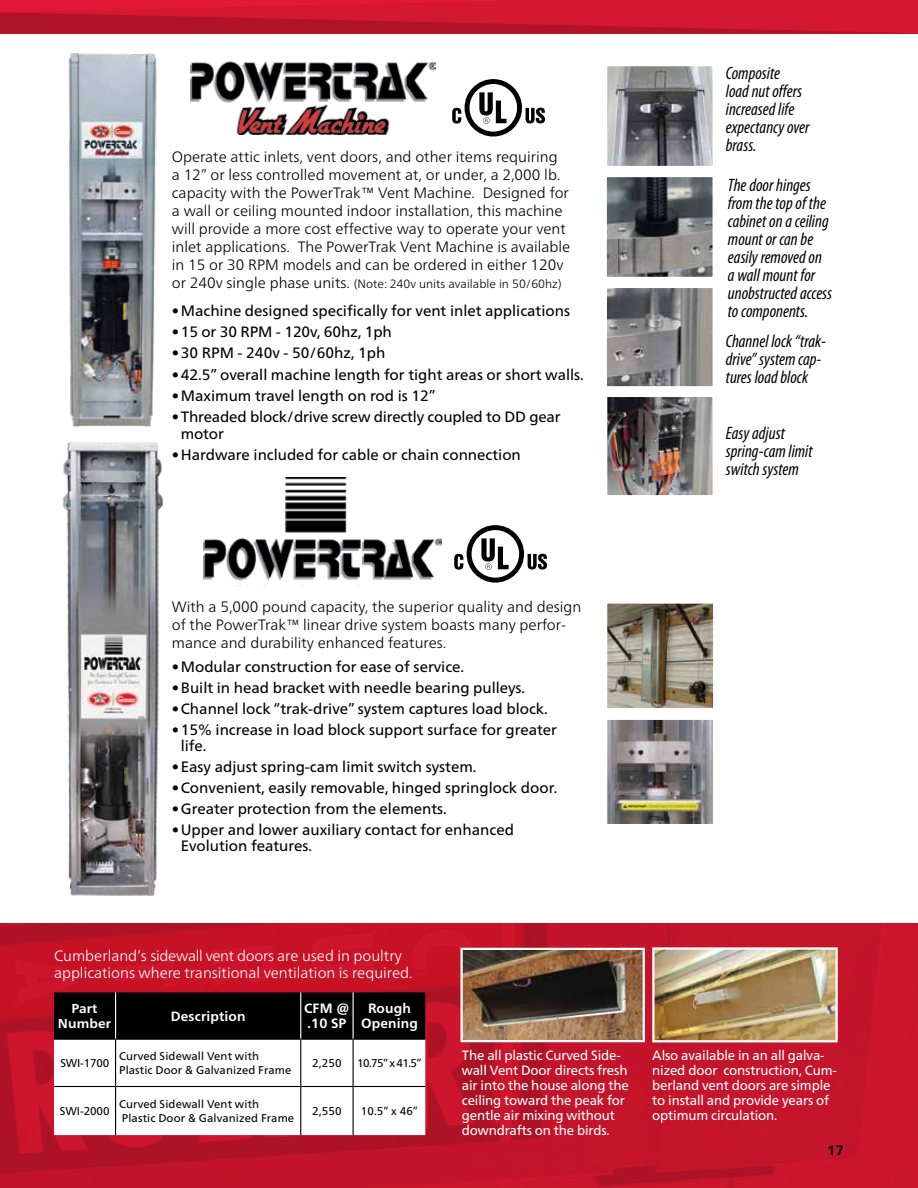
<style>
.page{position:relative;width:918px;height:1188px;background:#fff}
.page>*{position:absolute;margin:0;border:0;box-sizing:border-box;transform-origin:0 0}
.t1{font:italic condensed 18px/18px "Myriad Pro";color:#000}
.t2{font:15px/16.5px "Frutiger Neue LTW1 G";color:#000}
.t3{font:300 15px/18px "Frutiger Neue LTW1 G";color:#000}
.t4{font:300 15px/16.5px "Frutiger Neue LTW1 G";color:#fff}
.t5{font:13.5px/15px "Frutiger Neue LTW1 G";letter-spacing:-.01em;color:#fff}
.t6{font:700 13.5px/15px "Frutiger Neue LTW1 G";letter-spacing:.01em;color:#fff}
.t7{font:700 13.5px "Frutiger Neue LTW1 G";color:#000}
.t8{font:700 12.9px/15px "Frutiger Neue LTW1 G";letter-spacing:.01em;color:#fff;text-align:center;scale:1.04 1}
.t9{font:300 12px "Frutiger Neue LTW1 G";color:#000}
.t10{font:11.25px/13.2px "Frutiger Neue LTW1 G";letter-spacing:.01em;color:#000}
.s1{font-size:15px}
</style>
<div class="page">
<svg style="left:0;top:0;width:918px;height:33px;background:#cc162f"></svg>
<img style="left:0;top:923px;width:918px;height:265px">
<img style="left:190px;top:61px;width:246px;height:74px">
<img style="left:204px;top:478px;width:237px;height:103px">
<img style="left:42px;top:10px;width:135px;height:417px">
<img style="left:608px;top:398px;width:104px;height:96px">
<div style="left:604px;top:394px;width:112px;height:104px;border:3px solid #fff"></div>
<img style="left:608px;top:289px;width:104px;height:96px">
<div style="left:604px;top:285px;width:112px;height:104px;border:3px solid #fff"></div>
<img style="left:608px;top:178px;width:104px;height:98px">
<div style="left:604px;top:174px;width:112px;height:106px;border:3px solid #fff"></div>
<img style="left:608px;top:67px;width:104px;height:98px">
<div style="left:604px;top:63px;width:112px;height:106px;border:3px solid #fff"></div>
<img style="left:62px;top:442px;width:101px;height:454px">
<svg style="left:452px;top:79px;width:93px;height:58px"></svg>
<svg style="left:454px;top:525px;width:93px;height:58px"></svg>
<img style="left:608px;top:605px;width:104px;height:102px">
<div style="left:604px;top:601px;width:112px;height:110px;border:3px solid #fff"></div>
<img style="left:608px;top:721px;width:104px;height:102px">
<div style="left:604px;top:717px;width:112px;height:110px;border:3px solid #fff"></div>
<img style="left:459px;top:946px;width:380px;height:98px">
<svg style="left:54px;top:992px;width:371px;height:143px"></svg>
<hr style="left:54px;top:1039px;width:62px;height:1px;background:#000">
<hr style="left:116px;top:1039px;width:185px;height:1px;background:#000">
<hr style="left:301px;top:1039px;width:52px;height:1px;background:#000">
<hr style="left:353px;top:1039px;width:72px;height:1px;background:#000">
<hr style="left:54px;top:1086px;width:62px;height:1px;background:#000">
<hr style="left:116px;top:1086px;width:185px;height:1px;background:#000">
<hr style="left:301px;top:1086px;width:52px;height:1px;background:#000">
<hr style="left:353px;top:1086px;width:72px;height:1px;background:#000">
<hr style="left:115px;top:1040px;width:1px;height:46px;background:#000">
<hr style="left:300px;top:1040px;width:1px;height:46px;background:#000">
<hr style="left:353px;top:1040px;width:1px;height:46px;background:#000">
<hr style="left:115px;top:1087px;width:1px;height:48px;background:#000">
<hr style="left:300px;top:1087px;width:1px;height:48px;background:#000">
<hr style="left:353px;top:1087px;width:1px;height:48px;background:#000">
<hr style="left:115px;top:992px;width:1px;height:47px;background:#fff">
<hr style="left:300px;top:992px;width:1px;height:47px;background:#fff">
<hr style="left:353px;top:992px;width:1px;height:47px;background:#fff">
<p class="t3" style="left:172px;top:147px;width:400px">Operate attic inlets, vent doors, and other items requiring<br>a 12” or less controlled movement at, or under, a 2,000 lb. capacity with the PowerTrak™ Vent Machine. Designed for a wall or ceiling mounted indoor installation, this machine will provide a more cost effective way to operate your vent inlet applications. The PowerTrak Vent Machine is available in 15 or 30 RPM models and can be ordered in either 120v</p>
<p class="t9" style="left:172px;top:276px;width:391px"><span class="s1">or 240v single phase units.</span> (Note: 240v units available in 50/60hz)</p>
<p class="t2" style="left:172px;top:302px;width:400px">•Machine designed specifically for vent inlet applications</p>
<p class="t2" style="left:172px;top:323px;width:222px">•15 or 30 RPM - 120v, 60hz, 1ph</p>
<p class="t2" style="left:172px;top:345px;width:215px">•30 RPM - 240v - 50/60hz, 1ph</p>
<p class="t2" style="left:172px;top:366px;width:414px">•42.5” overall machine length for tight areas or short walls.</p>
<p class="t2" style="left:172px;top:387px;width:265px">•Maximum travel length on rod is 12”</p>
<p class="t2" style="left:181px;top:409px;width:381px;text-indent:-9px">•Threaded block/drive screw directly coupled to DD gear motor</p>
<p class="t2" style="left:172px;top:447px;width:351px">•Hardware included for cable or chain connection</p>
<p class="t1" style="left:726px;top:64px;width:85px">Composite<br>load nut offers increased life expectancy over brass.</p>
<p class="t1" style="left:728px;top:176px;width:106px">The door hinges from the top of the cabinet on a ceiling mount or can be easily removed on a wall mount for unobstructed access to components.</p>
<p class="t1" style="left:726px;top:332px;width:102px">Channel lock “trak&shy;drive” system cap&shy;tures load block</p>
<p class="t1" style="left:726px;top:424px;width:88px">Easy adjust spring-cam limit switch system</p>
<p class="t3" style="left:172px;top:598px;width:411px">With a 5,000 pound capacity, the superior quality and design of the PowerTrak™ linear drive system boasts many perfor&shy;mance and durability enhanced features.</p>
<p class="t2" style="left:172px;top:659px;width:294px">•Modular construction for ease of service.</p>
<p class="t2" style="left:172px;top:680px;width:355px">•Built in head bracket with needle bearing pulleys.</p>
<p class="t2" style="left:172px;top:700px;width:377px">•Channel lock “trak-drive” system captures load block.</p>
<p class="t2" style="left:181px;top:721px;width:378px;text-indent:-9px">•15% increase in load block support surface for greater life.</p>
<p class="t2" style="left:172px;top:759px;width:306px">•Easy adjust spring-cam limit switch system.</p>
<p class="t2" style="left:172px;top:779px;width:387px">•Convenient, easily removable, hinged springlock door.</p>
<p class="t2" style="left:172px;top:800px;width:277px">•Greater protection from the elements.</p>
<p class="t2" style="left:181px;top:821px;width:335px;text-indent:-9px">•Upper and lower auxiliary contact for enhanced<br>Evolution features.</p>
<p class="t4" style="left:54px;top:948px;width:360px">Cumberland’s sidewall vent doors are used in poultry applications where transitional ventilation is required.</p>
<p class="t8" style="left:58px;top:1001px;width:53px">Part<br>Number</p>
<p class="t6" style="left:171px;top:1008px;width:76px">Description</p>
<p class="t6" style="left:304px;top:1001px;width:47px">CFM @ .10 SP</p>
<p class="t6" style="left:361px;top:1001px;width:58px;text-align:center">Rough<br>Opening</p>
<p class="t10" style="left:60px;top:1057px;width:50px">SWI-1700</p>
<p class="t10" style="left:119px;top:1050px;width:174px">Curved Sidewall Vent with<br>Plastic Door &amp; Galvanized Frame</p>
<p class="t10" style="left:312px;top:1057px;width:31px">2,250</p>
<p class="t10" style="left:357px;top:1057px;width:66px">10.75” x 41.5”</p>
<p class="t10" style="left:60px;top:1104px;width:51px">SWI-2000</p>
<p class="t10" style="left:119px;top:1098px;width:177px">Curved Sidewall Vent with<br>Plastic Door &amp; Galvanized Frame</p>
<p class="t10" style="left:312px;top:1104px;width:31px">2,550</p>
<p class="t10" style="left:361px;top:1104px;width:59px">10.5” x 46”</p>
<p class="t5" style="left:462px;top:1048px;width:168px">The all plastic Curved Side&shy;wall Vent Door directs fresh air into the house along the ceiling toward the peak for gentle air mixing without downdrafts on the birds.</p>
<p class="t5" style="left:652px;top:1047px;width:186px">Also available in an all galva&shy;nized door construction, Cum&shy;berland vent doors are simple to install and provide years of optimum circulation.</p>
<p class="t7" style="left:828px;top:1142px;width:18px">17</p>
</div>
